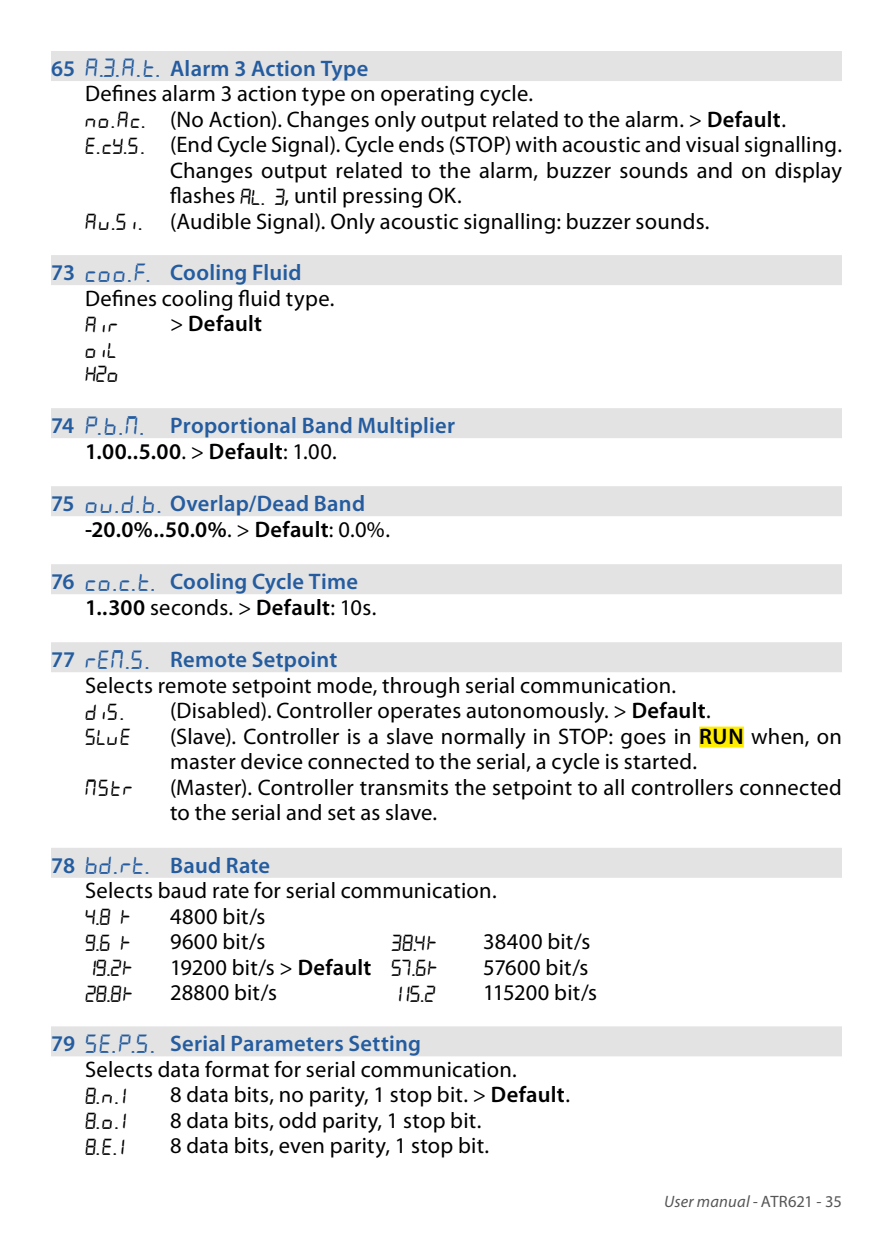
<style>
.page{position:relative;width:893px;height:1259px;background:#fff}
.page>*{position:absolute;margin:0;border:0;box-sizing:border-box;transform-origin:0 0}
.t1{font:22.5px/25.5px "Myriad Pro";letter-spacing:.01em;color:#000}
.t2{font:600 22.5px/25.5px "Myriad Pro";letter-spacing:.01em;color:#245c9f}
.t3{font:22.5px/24px "Pix 7 Segs";letter-spacing:-.02em;color:#000}
.t4{font:600 22.5px/25.5px "Myriad Pro";letter-spacing:.01em;color:#000}
.t5{font:italic 16.5px "Myriad Pro";letter-spacing:.015em;color:#575656}
.s1{font-family:"Pix 7 Segs";font-weight:400;font-size:25.5px}
.s2{font-family:"Pix 7 Segs"}
.s3{font-weight:600}
.s4{font-weight:600;color:#245c9f}
.s5{font-family:"Pix 7 Segs";font-size:25.5px;color:#245c9f}
.s6{font-weight:400}
.s7{color:#000}
.s8{font-weight:400;color:#000}
.s9{color:#245c9f}
.s10{font-family:"Pix 7 Segs";font-weight:400;font-size:25.5px;color:#245c9f}
.s11{font-style:normal}
</style>
<div class="page">
<div style="left:51px;top:51px;width:791px;height:30px;background:#e3e3e3"></div>
<div style="left:51px;top:255px;width:791px;height:30px;background:#e3e3e3"></div>
<div style="left:51px;top:408px;width:791px;height:30px;background:#e3e3e3"></div>
<div style="left:51px;top:486px;width:791px;height:30px;background:#e3e3e3"></div>
<div style="left:51px;top:564px;width:791px;height:30px;background:#e3e3e3"></div>
<div style="left:51px;top:642px;width:791px;height:30px;background:#e3e3e3"></div>
<div style="left:699px;top:726px;width:45px;height:21px;background:#ffed00"></div>
<div style="left:51px;top:848px;width:791px;height:30px;background:#e3e3e3"></div>
<div style="left:51px;top:1026px;width:791px;height:30px;background:#e3e3e3"></div>
<p class="t2" style="left:51px;top:56px;width:319px">65 <span class="s1">a.3.a.t.</span> Alarm 3 Action Type</p>
<p class="t1" style="left:85px;top:82px;width:450px">Defines alarm 3 action type on operating cycle.</p>
<p class="t1" style="left:85px;top:107px;width:702px"><span class="s2">no.ac.</span> (No Action). Changes only output related to the alarm. &gt; <span class="s3">Default</span>.</p>
<p class="t1" style="left:85px;top:133px;width:758px"><span class="s2">e.cY.s.</span> (End Cycle Signal). Cycle ends (STOP) with acoustic and visual signalling.</p>
<p class="t1" style="left:170px;top:158px;width:673px">Changes output related to the alarm, buzzer sounds and on display</p>
<p class="t1" style="left:170px;top:184px;width:293px">flashes <span class="s2">AL. 3</span>, until pressing OK.</p>
<p class="t1" style="left:85px;top:209px;width:626px"><span class="s2">au.si.</span> (Audible Signal). Only acoustic signalling: buzzer sounds.</p>
<p class="t1" style="left:85px;top:260px;width:251px;text-indent:-34px"><span class="s4">73</span> <span class="s5">coo.f.</span> <span class="s4">Cooling Fluid<br></span>Defines cooling fluid type.</p>
<p class="t3" style="left:85px;top:313px;width:37px">air</p>
<p class="t4" style="left:170px;top:311px;width:93px"><span class="s6">&gt;</span> Default</p>
<p class="t3" style="left:85px;top:338px;width:36px">oiL<br>H2o</p>
<p class="t2" style="left:85px;top:413px;width:372px;text-indent:-34px">74 <span class="s1">p.b.m.</span> Proportional Band Multiplier<br><span class="s7">1.00..5.00</span><span class="s8">. &gt;</span> <span class="s7">Default</span><span class="s8">: 1.00.</span></p>
<p class="t4" style="left:85px;top:491px;width:306px;text-indent:-34px"><span class="s9">75</span> <span class="s10">ov.d.b.</span> <span class="s9">Overlap/Dead Band </span>-20.0%..50.0%<span class="s6">. &gt;</span> Default<span class="s6">: 0.0%.</span></p>
<p class="t2" style="left:85px;top:569px;width:293px;text-indent:-34px">76 <span class="s1">co.c.t.</span> Cooling Cycle Time<br><span class="s7">1..300</span> <span class="s8">seconds. &gt;</span> <span class="s7">Default</span><span class="s8">: 10s.</span></p>
<p class="t1" style="left:85px;top:647px;width:593px;text-indent:-34px"><span class="s4">77</span> <span class="s5">rem.s.</span> <span class="s4">Remote Setpoint<br></span>Selects remote setpoint mode, through serial communication.</p>
<p class="t3" style="left:85px;top:700px;width:41px">dis.</p>
<p class="t1" style="left:170px;top:698px;width:542px">(Disabled). Controller operates autonomously. &gt; <span class="s3">Default</span>.</p>
<p class="t3" style="left:85px;top:725px;width:48px">sLve</p>
<p class="t1" style="left:170px;top:724px;width:673px">(Slave). Controller is a slave normally in STOP: goes in <span class="s3">RUN</span> when, on master device connected to the serial, a cycle is started.</p>
<p class="t3" style="left:85px;top:776px;width:51px">mstr</p>
<p class="t1" style="left:170px;top:775px;width:673px">(Master). Controller transmits the setpoint to all controllers connected to the serial and set as slave.</p>
<p class="t1" style="left:85px;top:853px;width:413px;text-indent:-34px"><span class="s4">78</span> <span class="s5">bd.rt.</span> <span class="s4">Baud Rate<br></span>Selects baud rate for serial communication.</p>
<p class="t3" style="left:85px;top:905px;width:49px">4.8 k</p>
<p class="t1" style="left:170px;top:904px;width:97px">4800 bit/s</p>
<p class="t3" style="left:85px;top:931px;width:49px">9.6 k</p>
<p class="t1" style="left:170px;top:929px;width:97px">9600 bit/s</p>
<p class="t3" style="left:391px;top:931px;width:49px">38.4k</p>
<p class="t1" style="left:483px;top:929px;width:109px">38400 bit/s</p>
<p class="t3" style="left:85px;top:956px;width:51px">19.2k</p>
<p class="t1" style="left:170px;top:955px;width:271px">19200 bit/s &gt; <span class="s3">Default</span> <span class="s2">57.6k</span></p>
<p class="t1" style="left:483px;top:955px;width:107px">57600 bit/s</p>
<p class="t3" style="left:85px;top:982px;width:51px">28.8k</p>
<p class="t1" style="left:170px;top:980px;width:108px">28800 bit/s</p>
<p class="t3" style="left:391px;top:982px;width:47px">115.2</p>
<p class="t1" style="left:483px;top:980px;width:116px">115200 bit/s</p>
<p class="t1" style="left:85px;top:1031px;width:433px;text-indent:-34px"><span class="s4">79</span> <span class="s5">se.p.s.</span> <span class="s4">Serial Parameters Setting<br></span>Selects data format for serial communication.</p>
<p class="t3" style="left:85px;top:1084px;width:44px">8.n.1</p>
<p class="t1" style="left:170px;top:1082px;width:401px">8 data bits, no parity, 1 stop bit. &gt; <span class="s3">Default</span>.</p>
<p class="t3" style="left:85px;top:1109px;width:44px">8.o.1</p>
<p class="t1" style="left:170px;top:1108px;width:313px">8 data bits, odd parity, 1 stop bit.</p>
<p class="t3" style="left:85px;top:1135px;width:42px">8.e.1</p>
<p class="t1" style="left:170px;top:1133px;width:321px">8 data bits, even parity, 1 stop bit.</p>
<p class="t5" style="left:664px;top:1192px;width:179px">User manual - <span class="s11">ATR621 - 35</span></p>
</div>
